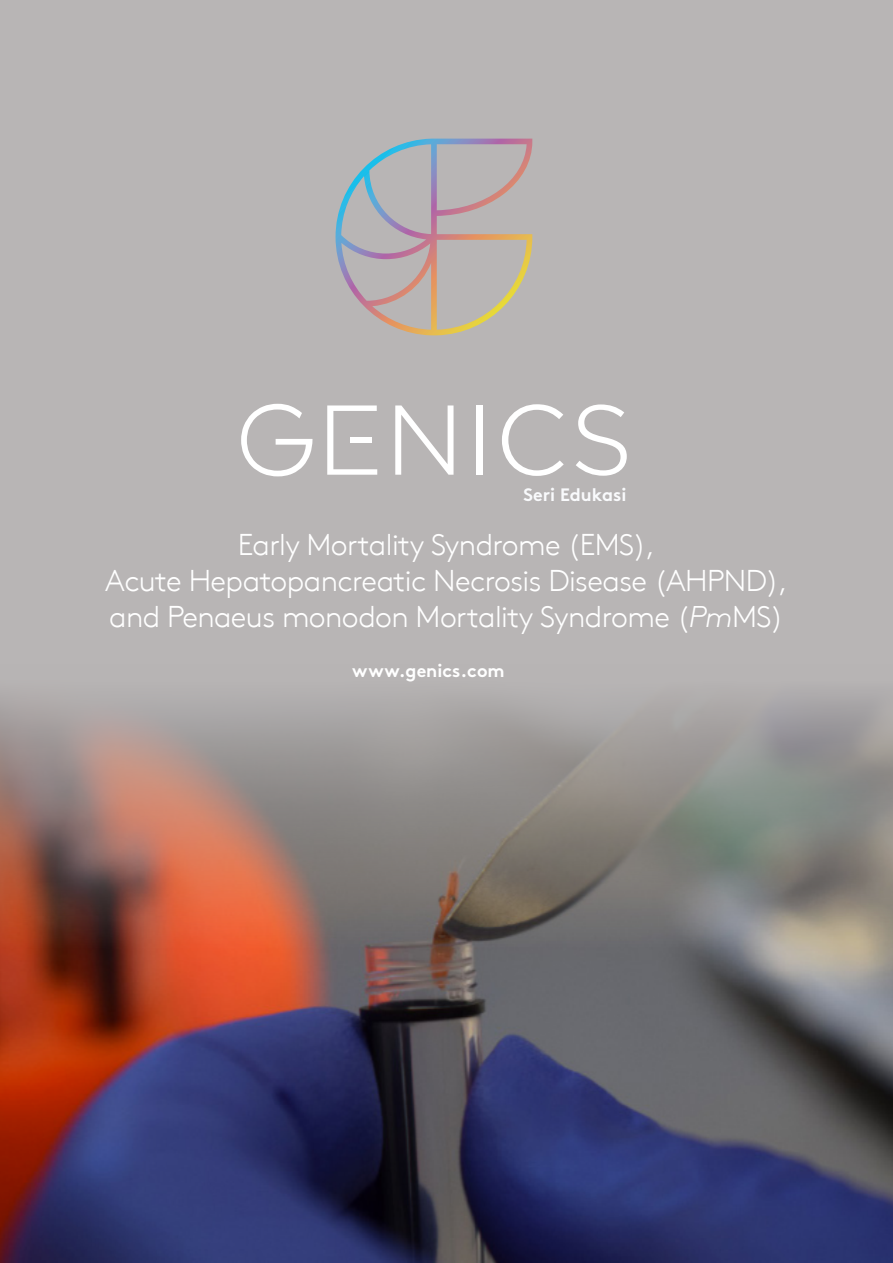
<style>
.page{position:relative;width:893px;height:1263px;background:#fff}
.page>*{position:absolute;margin:0;border:0;box-sizing:border-box;transform-origin:0 0}
.t1{font:300 30px "Brown";letter-spacing:-.02em;color:#fff}
.t2{font:700 18px "Brown";color:#fff}
.t3{font:700 18px "Brown";color:#f9fafc}
.s1{font-style:italic}
</style>
<div class="page">
<div style="left:0;top:0;width:893px;height:665px;background:#b8b5b5"></div>
<img style="left:0;top:665px;width:893px;height:598px">
<svg style="left:336px;top:139px;width:196px;height:196px;background:#b6afae"></svg>
<svg style="left:241px;top:404px;width:71px;height:72px"></svg>
<svg style="left:395px;top:405px;width:58px;height:70px"></svg>
<div style="left:476px;top:405px;width:6px;height:70px;background:#fff"></div>
<svg style="left:502px;top:404px;width:62px;height:72px"></svg>
<svg style="left:576px;top:404px;width:51px;height:72px"></svg>
<svg style="left:327px;top:405px;width:50px;height:70px"></svg>
<div style="left:350px;top:437px;width:22px;height:5px;background:#fff"></div>
<p class="t3" style="left:523px;top:480px;width:105px">Seri Edukasi</p>
<p class="t1" style="left:238px;top:522px;width:419px">Early Mortality Syndrome (EMS),</p>
<p class="t1" style="left:105px;top:558px;width:684px">Acute Hepatopancreatic Necrosis Disease (AHPND),</p>
<p class="t1" style="left:109px;top:594px;width:676px">and Penaeus monodon Mortality Syndrome (<span class="s1">Pm</span>MS)</p>
<p class="t2" style="left:352px;top:656px;width:154px">www.genics.com</p>
</div>
